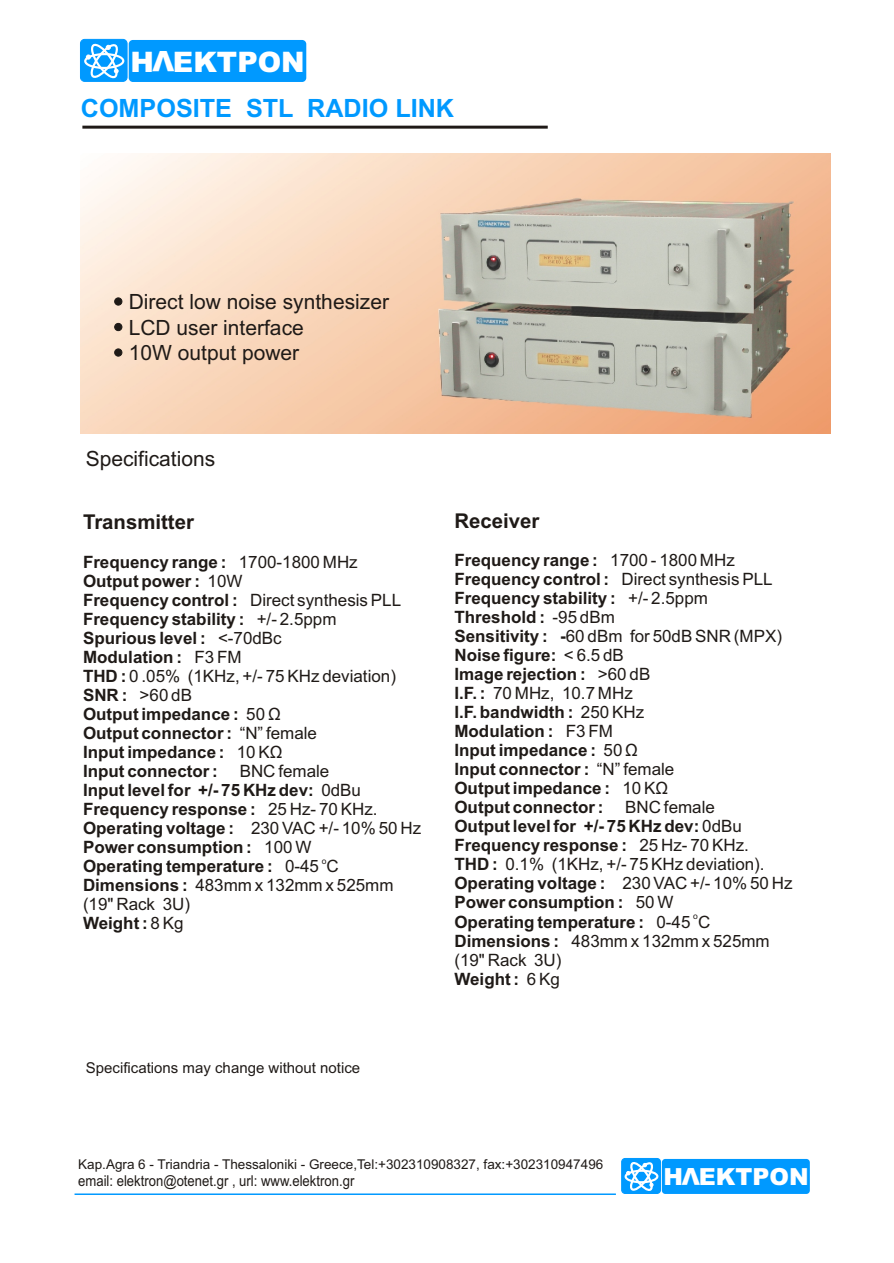
<style>
.page{position:relative;width:894px;height:1263px;background:#fff}
.page>*{position:absolute;margin:0;border:0;box-sizing:border-box;transform-origin:0 0}
.t1{font:900 28.2px "Arial";color:#fff}
.t2{font:700 25.2px "Arial";color:#09f}
.t3{font:900 23.55px "Arial";color:#fff}
.t4{font:21px/25.5px "Arial";color:#1f1a17}
.t5{font:21px "Arial Greek";color:#1f1a17}
.t6{font:700 20.4px "Arial Greek";color:#1f1a17}
.t7{font:700 16.95px/19px "Arial Greek";color:#1f1a17}
.t8{font:16.95px "Arial Greek";color:#1f1a17}
.t9{font:15px "Arial";color:#1f1a17;scale:.87 1}
.t10{font:15px "Arial Greek";color:#1f1a17}
.t11{font:13.5px "Arial";color:#1f1a17}
.t12{font:8.55px "Arial Greek";color:#1f1a17}
.s1{font-weight:400}
.s2{font-weight:700}
</style>
<div class="page">
<img style="left:80px;top:153px;width:751px;height:280px">
<hr style="left:82px;top:126px;width:466px;height:3px;background:#1f1a17">
<div style="left:80px;top:39px;width:47px;height:43px;background:#09f;border:1px solid #09f;border-radius:4px"></div>
<div style="left:84px;top:53px;width:40px;height:16px;border:2px solid #fff;border-radius:50%"></div>
<svg style="left:86px;top:40px;width:33px;height:39px"></svg>
<div style="left:129px;top:40px;width:177px;height:42px;background:#09f;border-radius:4px"></div>
<div style="left:115px;top:298px;width:7px;height:7px;background:#1f1a17;border:1px solid #1f1a17;border-radius:50%"></div>
<div style="left:115px;top:323px;width:7px;height:8px;background:#1f1a17;border:1px solid #1f1a17;border-radius:50%"></div>
<div style="left:115px;top:349px;width:7px;height:7px;background:#1f1a17;border:1px solid #1f1a17;border-radius:50%"></div>
<hr style="left:75px;top:1193px;width:541px;height:2px;background:#09f">
<div style="left:622px;top:1158px;width:39px;height:36px;background:#09f;border:1px solid #09f;border-radius:4px"></div>
<div style="left:625px;top:1170px;width:33px;height:13px;border:2px solid #fff;border-radius:50%"></div>
<svg style="left:626px;top:1159px;width:28px;height:34px"></svg>
<div style="left:662px;top:1159px;width:148px;height:35px;background:#09f;border-radius:3px"></div>
<h1 class="t1" style="left:131px;top:51px;width:176px">H EKTPON</h1>
<h1 class="t1" style="left:175px;top:72px;width:23px;rotate:180deg">V</h1>
<h2 class="t2" style="left:81px;top:99px;width:375px">COMPOSITE STL RADIO LINK</h2>
<p class="t4" style="left:129px;top:291px;width:262px">Direct low noise synthesizer<br>LCD user interface<br>10W output power</p>
<p class="t5" style="left:86px;top:450px;width:131px">Specifications</p>
<p class="t6" style="left:83px;top:514px;width:113px">Transmitter</p>
<p class="t7" style="left:83px;top:554px;width:320px">Frequency range : <span class="s1">1700-1800 ÌÇz<br></span>Output power : <span class="s1">10W<br></span>Frequency control : <span class="s1">Direct synthesis PLL<br></span>Frequency stability : <span class="s1">+/- 2.5ppm<br></span>Spurious level : <span class="s1">&lt;-70dBc<br></span>Modulation : <span class="s1">F3 FM<br></span>THD : <span class="s1">0 .05% (1KHz, +/- 75 KHz deviation)<br></span>SNR : <span class="s1">&gt;60 dB<br></span>Output impedance : <span class="s1">50 Ù<br></span>Output connector : <span class="s1">“N” female<br></span>Input impedance : <span class="s1">10 ÊÙ<br></span>Input connector :</p>
<p class="t7" style="left:83px;top:763px;width:340px;text-indent:157px"><span class="s1">BNC female<br></span>Input level for +/- 75 ÊÇz dev: <span class="s1">0dBu<br></span>Frequency response : <span class="s1">25 Hz- 70 KHz.<br></span>Operating voltage : <span class="s1">230 VAC +/- 10% 50 Hz<br></span>Power consumption : <span class="s1">100 W</span></p>
<p class="t12" style="left:322px;top:858px;width:6px">o</p>
<p class="t7" style="left:83px;top:858px;width:312px">Operating temperature : <span class="s1">0-45 C<br></span>Dimensions : <span class="s1">483mm x 132mm x 525mm (19" Rack 3U)<br></span>Weight : <span class="s1">8 Kg</span></p>
<p class="t10" style="left:86px;top:1062px;width:276px">Specifications may change without notice</p>
<p class="t6" style="left:454px;top:513px;width:87px">Receiver</p>
<p class="t7" style="left:454px;top:552px;width:329px">Frequency range : <span class="s1">1700 - 1800 ÌÇz<br></span>Frequency control : <span class="s1">Direct synthesis PLL<br></span>Frequency stability : <span class="s1">+/- 2.5ppm<br></span>Threshold : <span class="s1">-95 dBm<br></span>Sensitivity : -<span class="s1">60 dBm for 50dB SNR (MPX)<br></span>Noise figure: <span class="s1">&lt; 6.5 dB</span></p>
<p class="t7" style="left:454px;top:685px;width:191px">I.F. : <span class="s1">70 ÌÇz, 10.7 MHz<br></span>I.F. bandwidth : <span class="s1">250 KHz</span></p>
<p class="t7" style="left:454px;top:742px;width:221px">Input impedance : <span class="s1">50 Ù<br></span>Input connector : <span class="s1">“N” female<br></span>Output impedance : <span class="s1">10 ÊÙ<br></span>Output connector :</p>
<p class="t7" style="left:454px;top:666px;width:197px">Image rejection : <span class="s1">&gt;60 dB</span></p>
<p class="t7" style="left:454px;top:723px;width:160px">Modulation : <span class="s1">F3 FM</span></p>
<p class="t7" style="left:454px;top:799px;width:296px;text-indent:171px"><span class="s1">BNC female<br></span>Output level for +/- 75 ÊÇz dev: <span class="s1">0dBu<br></span>Frequency response : <span class="s1">25 Hz- 70 KHz.</span></p>
<p class="t7" style="left:454px;top:875px;width:340px">Operating voltage : <span class="s1">230 VAC +/- 10% 50 Hz<br></span>Power consumption : <span class="s1">50 W</span></p>
<p class="t12" style="left:693px;top:913px;width:6px">o</p>
<p class="t7" style="left:454px;top:914px;width:317px">Operating temperature : <span class="s1">0-45 C<br></span>Dimensions : <span class="s1">483mm x 132mm x 525mm (19" Rack 3U)<br></span>Weight : <span class="s1">6 Kg</span></p>
<p class="t8" style="left:454px;top:858px;width:312px"><span class="s2">THD :</span> 0.1% (1KHz, +/- 75 KHz deviation).</p>
<p class="t11" style="left:78px;top:1159px;width:527px">Kap.Agra 6 - Triandria - Thessaloniki - Greece,Tel:+302310908327, fax:+302310947496</p>
<p class="t9" style="left:78px;top:1175px;width:319px">email: elektron@otenet.gr , url: www.elektron.gr</p>
<h3 class="t3" style="left:663px;top:1168px;width:147px">H EKTPON</h3>
<h3 class="t3" style="left:700px;top:1185px;width:20px;rotate:180deg">V</h3>
</div>
